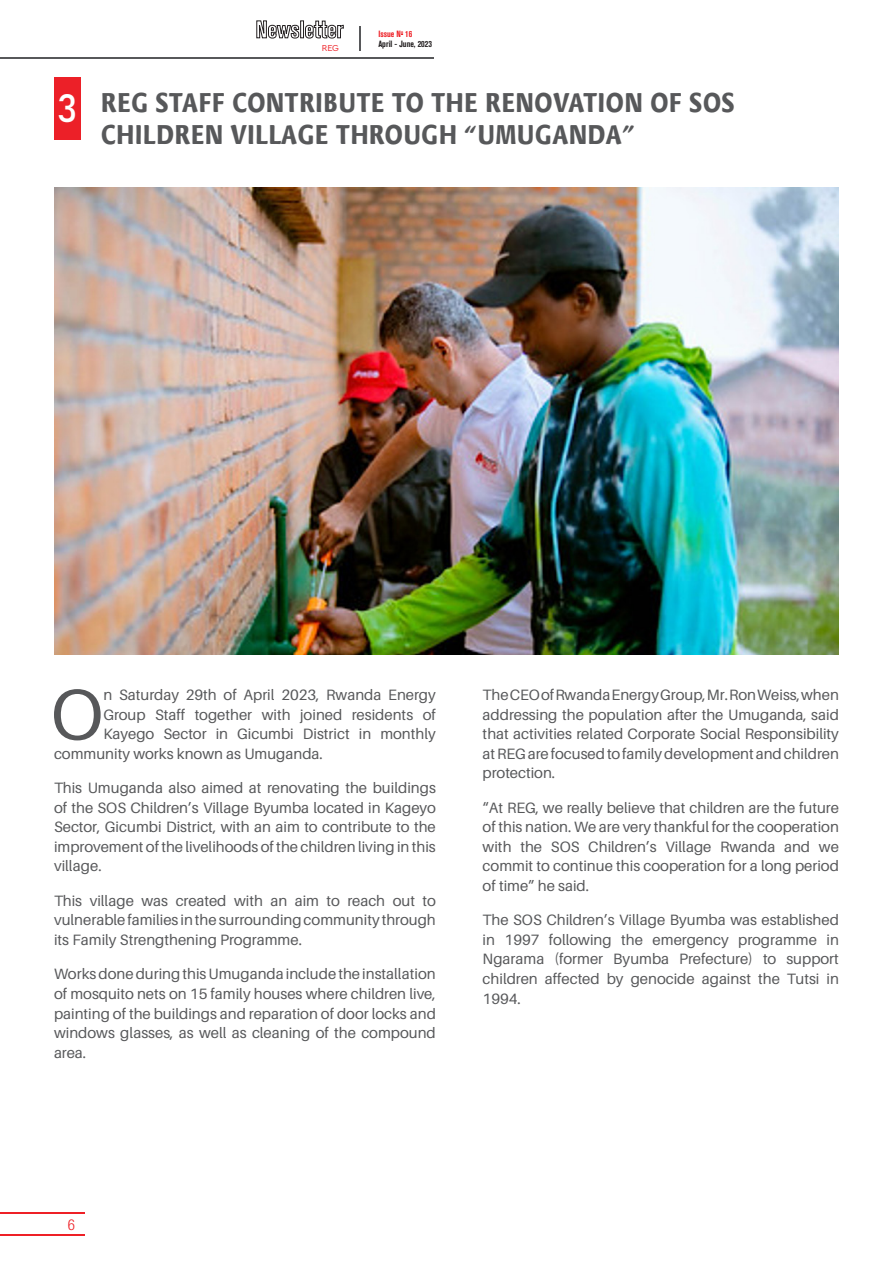
<style>
.page{position:relative;width:893px;height:1263px;background:#fff}
.page>*{position:absolute;margin:0;border:0;box-sizing:border-box;transform-origin:0 0}
.t1{font:71.55px "Aileron";color:#57585a}
.Heading_3{font:39px "Bahnschrift";color:#fff}
.Heading_3-2{font:700 27px/32.4px "Carrefour Cond";letter-spacing:.02em;color:#57585a}
.t2{font:15px/19.5px "Aileron";color:#57585a;text-align:justify}
.t3{font:300 condensed 15px "Helvetica Neue";color:#ee2026}
.t4{font:700 condensed 9px/10.8px "Akzidenz Grotesk BQ";color:#231f20}
.t5{font:9px "Cera GR";color:#ee2026}
.s1{color:#ee2026}
</style>
<div class="page">
<hr style="left:0;top:1212px;width:84px;height:1px;background:#ee2026">
<hr style="left:0;top:1234px;width:84px;height:2px;background:#ee2026">
<svg style="left:256px;top:20px;width:88px;height:19px"></svg>
<hr style="left:359px;top:27px;width:2px;height:24px;background:#57585a">
<hr style="left:0;top:57px;width:434px;height:1px;background:#57585a">
<div style="left:54px;top:77px;width:27px;height:62px;background:#ec2028"></div>
<img style="left:54px;top:188px;width:785px;height:467px">
<p class="Heading_3" style="left:57px;top:83px;width:22px">3</p>
<p class="t5" style="left:322px;top:43px;width:19px">REG</p>
<p class="t4" style="left:378px;top:28px;width:55px"><span class="s1">Issue N</span><sup>o</sup> <span class="s1">16<br></span>April - June, 2023</p>
<p class="Heading_3-2" style="left:101px;top:87px;width:635px">REG STAFF CONTRIBUTE TO THE RENOVATION OF SOS<br>CHILDREN VILLAGE THROUGH “UMUGANDA”</p>
<p class="t1" style="left:51px;top:675px;width:54px">O</p>
<p class="t2" style="left:103px;top:686px;width:334px">n Saturday 29th of April 2023, Rwanda Energy</p>
<p class="t2" style="left:103px;top:705px;width:334px">Group Staff together with joined residents of</p>
<p class="t2" style="left:103px;top:725px;width:334px">Kayego Sector in Gicumbi District in monthly</p>
<p class="t2" style="left:54px;top:744px;width:270px">community works known as Umuganda.</p>
<p class="t2" style="left:54px;top:779px;width:383px">This Umuganda also aimed at renovating the buildings of the SOS Children’s Village Byumba located in Kageyo Sector, Gicumbi District, with an aim to contribute to the improvement of the livelihoods of the children living in this village.</p>
<p class="t2" style="left:54px;top:891px;width:383px">This village was created with an aim to reach out to vulnerable families in the surrounding community through its Family Strengthening Programme.</p>
<p class="t2" style="left:54px;top:965px;width:383px">Works done during this Umuganda include the installation of mosquito nets on 15 family houses where children live, painting of the buildings and reparation of door locks and windows glasses, as well as cleaning of the compound area.</p>
<p class="t2" style="left:483px;top:686px;width:358px">The CEO of Rwanda Energy Group, Mr. Ron Weiss, when addressing the population after the Umuganda, said that activities related Corporate Social Responsibility at REG are focused to family development and children protection.</p>
<p class="t2" style="left:483px;top:798px;width:358px">“At REG, we really believe that children are the future of this nation. We are very thankful for the cooperation with the SOS Children’s Village Rwanda and we commit to continue this cooperation for a long period of time” he said.</p>
<p class="t2" style="left:483px;top:911px;width:358px">The SOS Children’s Village Byumba was established in 1997 following the emergency programme in Ngarama (former Byumba Prefecture) to support children affected by genocide against the Tutsi in 1994.</p>
<p class="t3" style="left:68px;top:1216px;width:9px">6</p>
</div>
